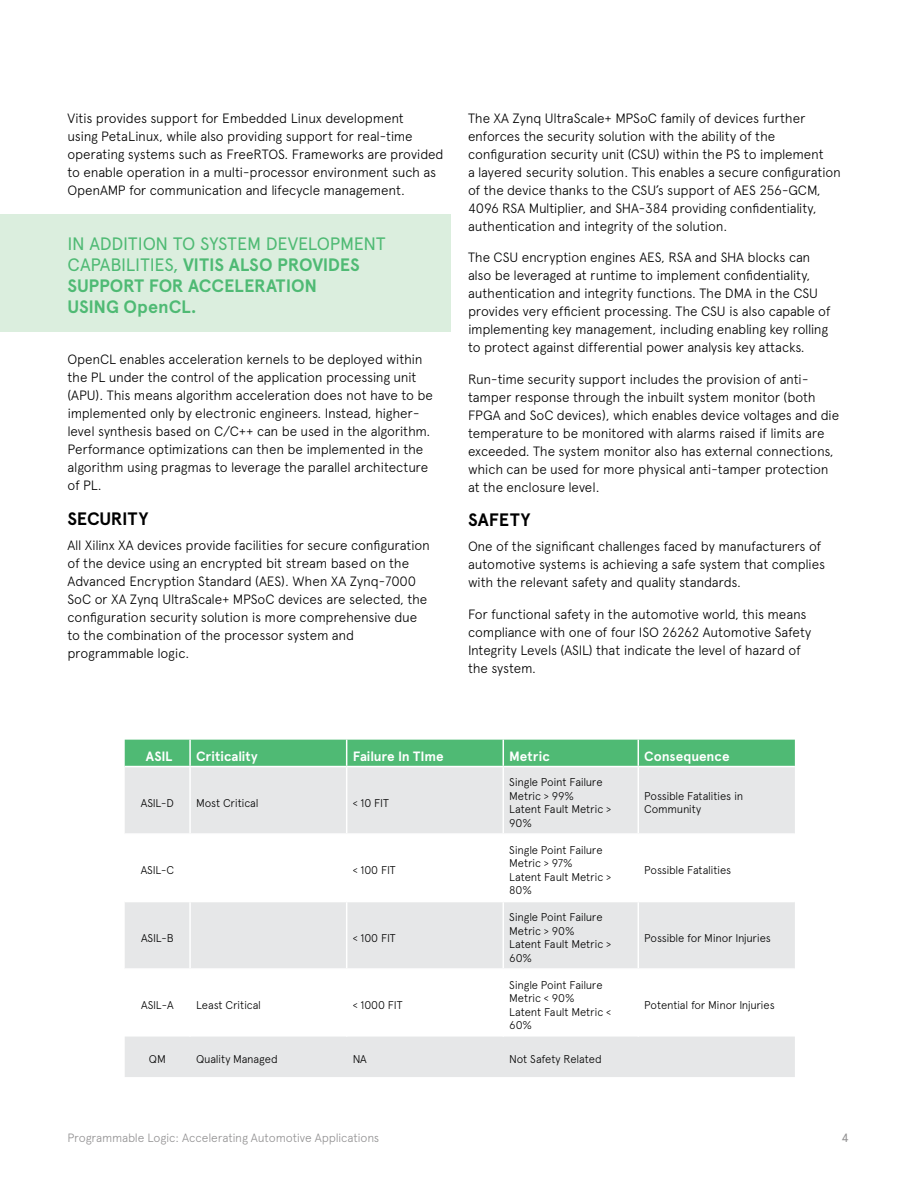
<style>
.page{position:relative;width:918px;height:1188px;background:#fff}
.page>*{position:absolute;margin:0;border:0;box-sizing:border-box;transform-origin:0 0}
.t1{font:700 18px/21px "Apercu Avnet";letter-spacing:-.005em;color:#4fba74}
.t2{font:700 18px "Apercu Avnet";color:#000}
.t3{font:300 13.5px/18px "Apercu Avnet";letter-spacing:-.015em;color:#000}
.t4{font:700 13.5px "Apercu Avnet";letter-spacing:-.005em;color:#fff}
.t5{font:300 12px "Apercu Avnet";letter-spacing:-.01em;color:#919091}
.t6{font:12px "Apercu Avnet Mono";color:#919091}
.t7{font:300 11.25px/13.5px "Apercu Avnet";letter-spacing:-.015em;color:#000}
.s1{font-weight:400}
</style>
<div class="page">
<div style="left:0;top:214px;width:450px;height:118px;background:#dbeede"></div>
<svg style="left:125px;top:767px;width:670px;height:310px;fill:#e6e7e8"></svg>
<div style="left:125px;top:740px;width:670px;height:26px;background:#4fba74"></div>
<hr style="left:189px;top:767px;width:2px;height:66px;background:#fff">
<hr style="left:346px;top:767px;width:1px;height:66px;background:#fff">
<hr style="left:503px;top:767px;width:1px;height:66px;background:#fff">
<hr style="left:638px;top:767px;width:1px;height:66px;background:#fff">
<hr style="left:125px;top:833px;width:65px;height:2px;background:#fff">
<hr style="left:190px;top:833px;width:157px;height:2px;background:#fff">
<hr style="left:189px;top:835px;width:2px;height:66px;background:#fff">
<hr style="left:347px;top:833px;width:156px;height:2px;background:#fff">
<hr style="left:346px;top:835px;width:1px;height:66px;background:#fff">
<hr style="left:503px;top:833px;width:135px;height:2px;background:#fff">
<hr style="left:503px;top:835px;width:1px;height:66px;background:#fff">
<hr style="left:638px;top:833px;width:157px;height:2px;background:#fff">
<hr style="left:638px;top:835px;width:1px;height:66px;background:#fff">
<hr style="left:125px;top:901px;width:65px;height:1px;background:#fff">
<hr style="left:190px;top:901px;width:157px;height:1px;background:#fff">
<hr style="left:189px;top:902px;width:2px;height:66px;background:#fff">
<hr style="left:347px;top:901px;width:156px;height:1px;background:#fff">
<hr style="left:346px;top:902px;width:1px;height:66px;background:#fff">
<hr style="left:503px;top:901px;width:135px;height:1px;background:#fff">
<hr style="left:503px;top:902px;width:1px;height:66px;background:#fff">
<hr style="left:638px;top:901px;width:157px;height:1px;background:#fff">
<hr style="left:638px;top:902px;width:1px;height:66px;background:#fff">
<hr style="left:125px;top:968px;width:65px;height:2px;background:#fff">
<hr style="left:190px;top:968px;width:157px;height:2px;background:#fff">
<hr style="left:189px;top:970px;width:2px;height:67px;background:#fff">
<hr style="left:347px;top:968px;width:156px;height:2px;background:#fff">
<hr style="left:346px;top:970px;width:1px;height:67px;background:#fff">
<hr style="left:503px;top:968px;width:135px;height:2px;background:#fff">
<hr style="left:503px;top:970px;width:1px;height:67px;background:#fff">
<hr style="left:638px;top:968px;width:157px;height:2px;background:#fff">
<hr style="left:638px;top:970px;width:1px;height:67px;background:#fff">
<p class="t3" style="left:68px;top:108px;width:378px">Vitis provides support for Embedded Linux development<br>using PetaLinux, while also providing support for real-time operating systems such as FreeRTOS. Frameworks are provided to enable operation in a multi-processor environment such as OpenAMP for communication and lifecycle management.</p>
<h1 class="t1" style="left:68px;top:232px;width:320px"><span class="s1">IN ADDITION TO SYSTEM DEVELOPMENT<br>CAPABILITIES,</span> VITIS ALSO PROVIDES<br>SUPPORT FOR ACCELERATION<br>USING OpenCL.</h1>
<p class="t3" style="left:68px;top:349px;width:367px">OpenCL enables acceleration kernels to be deployed within the PL under the control of the application processing unit (APU). This means algorithm acceleration does not have to be implemented only by electronic engineers. Instead, higher&shy;level synthesis based on C/C++ can be used in the algorithm.<br>Performance optimizations can then be implemented in the algorithm using pragmas to leverage the parallel architecture of PL.</p>
<h1 class="t2" style="left:68px;top:505px;width:82px">SECURITY</h1>
<p class="t3" style="left:68px;top:535px;width:364px">All Xilinx XA devices provide facilities for secure configuration of the device using an encrypted bit stream based on the Advanced Encryption Standard (AES). When XA Zynq-7000<br>SoC or XA Zynq UltraScale+ MPSoC devices are selected, the configuration security solution is more comprehensive due to the combination of the processor system and programmable logic.</p>
<p class="t3" style="left:468px;top:108px;width:375px">The XA Zynq UltraScale+ MPSoC family of devices further enforces the security solution with the ability of the configuration security unit (CSU) within the PS to implement<br>a layered security solution. This enables a secure configuration of the device thanks to the CSU’s support of AES 256-GCM, 4096 RSA Multiplier, and SHA-384 providing confidentiality, authentication and integrity of the solution.</p>
<p class="t3" style="left:468px;top:247px;width:364px">The CSU encryption engines AES, RSA and SHA blocks can also be leveraged at runtime to implement confidentiality, authentication and integrity functions. The DMA in the CSU provides very efficient processing. The CSU is also capable of implementing key management, including enabling key rolling to protect against differential power analysis key attacks.</p>
<p class="t3" style="left:468px;top:369px;width:373px">Run-time security support includes the provision of anti&shy;tamper response through the inbuilt system monitor (both FPGA and SoC devices), which enables device voltages and die temperature to be monitored with alarms raised if limits are exceeded. The system monitor also has external connections, which can be used for more physical anti-tamper protection at the enclosure level.</p>
<h1 class="t2" style="left:468px;top:507px;width:64px">SAFETY</h1>
<p class="t3" style="left:468px;top:536px;width:359px">One of the significant challenges faced by manufacturers of automotive systems is achieving a safe system that complies with the relevant safety and quality standards.</p>
<p class="t3" style="left:468px;top:604px;width:345px">For functional safety in the automotive world, this means compliance with one of four ISO 26262 Automotive Safety Integrity Levels (ASIL) that indicate the level of hazard of the system.</p>
<p class="t4" style="left:146px;top:746px;width:28px">ASIL</p>
<p class="t4" style="left:196px;top:746px;width:63px">Criticality</p>
<p class="t4" style="left:353px;top:746px;width:93px">Failure In TIme</p>
<p class="t4" style="left:509px;top:746px;width:42px">Metric</p>
<p class="t4" style="left:644px;top:746px;width:87px">Consequence</p>
<p class="t7" style="left:141px;top:795px;width:35px">ASIL-D</p>
<p class="t7" style="left:196px;top:795px;width:64px">Most Critical</p>
<p class="t7" style="left:353px;top:795px;width:38px">&lt; 10 FIT</p>
<p class="t7" style="left:509px;top:775px;width:103px">Single Point Failure<br>Metric &gt; 99%<br>Latent Fault Metric &gt;<br>90%</p>
<p class="t7" style="left:644px;top:788px;width:101px">Possible Fatalities in<br>Community</p>
<p class="t7" style="left:141px;top:862px;width:35px">ASIL-C</p>
<p class="t7" style="left:353px;top:862px;width:45px">&lt; 100 FIT</p>
<p class="t7" style="left:141px;top:930px;width:34px">ASIL-B</p>
<p class="t7" style="left:353px;top:930px;width:45px">&lt; 100 FIT</p>
<p class="t7" style="left:141px;top:997px;width:34px">ASIL-A</p>
<p class="t7" style="left:196px;top:997px;width:66px">Least Critical</p>
<p class="t7" style="left:353px;top:997px;width:51px">&lt; 1000 FIT</p>
<p class="t7" style="left:509px;top:842px;width:103px">Single Point Failure<br>Metric &gt; 97%<br>Latent Fault Metric &gt;<br>80%</p>
<p class="t7" style="left:509px;top:910px;width:103px">Single Point Failure<br>Metric &gt; 90%<br>Latent Fault Metric &gt;<br>60%</p>
<p class="t7" style="left:509px;top:977px;width:103px">Single Point Failure<br>Metric &lt; 90%<br>Latent Fault Metric &lt;<br>60%</p>
<p class="t7" style="left:149px;top:1051px;width:18px">QM</p>
<p class="t7" style="left:196px;top:1051px;width:83px">Quality Managed</p>
<p class="t7" style="left:353px;top:1051px;width:16px">NA</p>
<p class="t7" style="left:509px;top:1051px;width:94px">Not Safety Related</p>
<p class="t7" style="left:644px;top:862px;width:88px">Possible Fatalities</p>
<p class="t7" style="left:644px;top:930px;width:128px">Possible for Minor Injuries</p>
<p class="t7" style="left:644px;top:997px;width:132px">Potential for Minor Injuries</p>
<p class="t5" style="left:68px;top:1128px;width:313px">Programmable Logic: Accelerating Automotive Applications</p>
<p class="t6" style="left:842px;top:1128px;width:9px">4</p>
</div>
